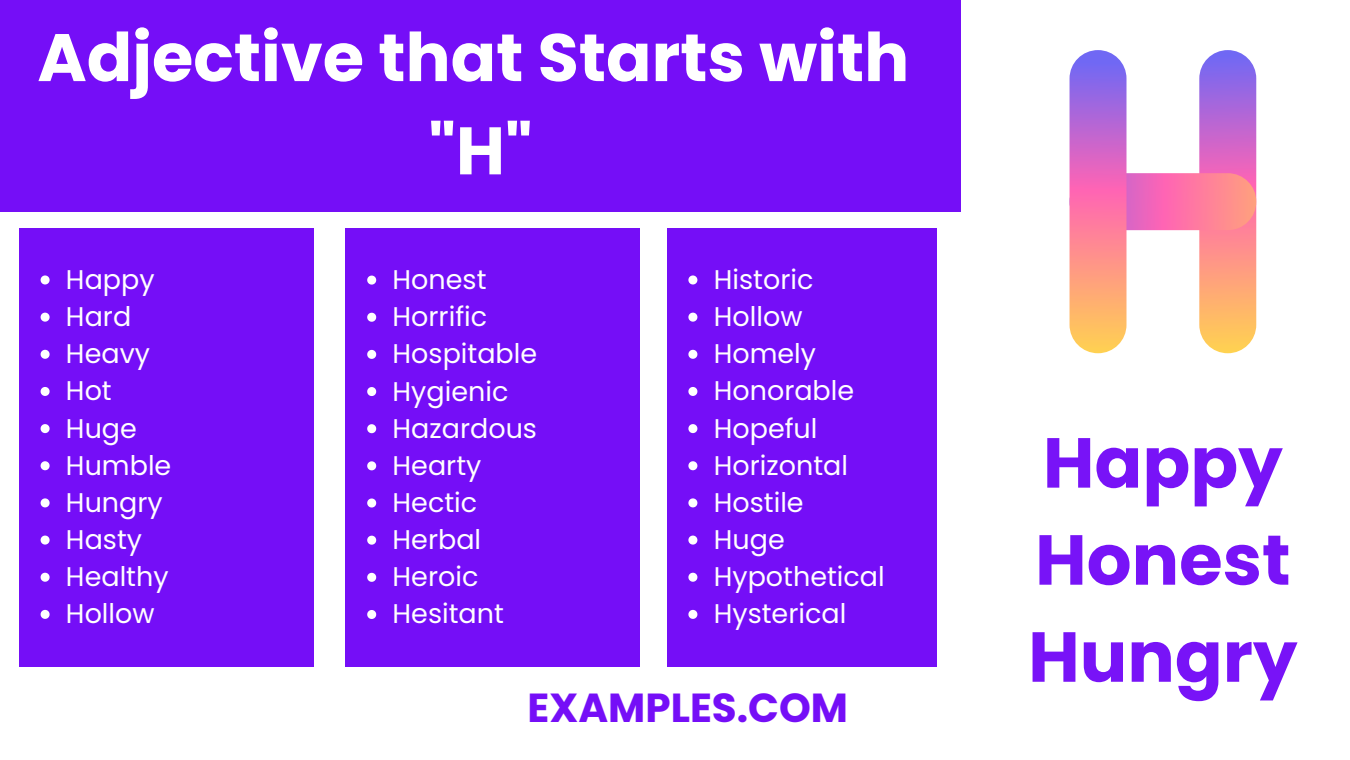
<style>
.page{position:relative;width:1350px;height:760px;background:#fff}
.page>*{position:absolute;margin:0;border:0;box-sizing:border-box;transform-origin:0 0}
.t1{font:700 70.5px/97.1px "Poppins";color:#750ef7}
.t2{font:700 67.05px "Poppins";color:#fff}
.t3{font:700 40.5px "Poppins";color:#750ef7}
.t4{font:27px "Poppins";color:#fff}
</style>
<div class="page">
<div style="left:0;top:0;width:961px;height:211px;background:#750ef7"></div>
<div style="left:19px;top:228px;width:294px;height:438px;background:#750ef7"></div>
<svg style="left:41px;top:275px;width:9px;height:9px"></svg>
<svg style="left:41px;top:312px;width:9px;height:9px"></svg>
<svg style="left:41px;top:350px;width:9px;height:9px"></svg>
<svg style="left:41px;top:387px;width:9px;height:9px"></svg>
<svg style="left:41px;top:424px;width:9px;height:9px"></svg>
<svg style="left:41px;top:461px;width:9px;height:9px"></svg>
<svg style="left:41px;top:498px;width:9px;height:9px"></svg>
<svg style="left:41px;top:535px;width:9px;height:9px"></svg>
<svg style="left:41px;top:572px;width:9px;height:9px"></svg>
<svg style="left:41px;top:609px;width:9px;height:9px"></svg>
<div style="left:346px;top:228px;width:294px;height:438px;background:#750ef7"></div>
<svg style="left:367px;top:275px;width:9px;height:9px"></svg>
<svg style="left:367px;top:312px;width:9px;height:9px"></svg>
<svg style="left:367px;top:350px;width:9px;height:9px"></svg>
<svg style="left:367px;top:387px;width:9px;height:9px"></svg>
<svg style="left:367px;top:424px;width:9px;height:9px"></svg>
<svg style="left:367px;top:461px;width:9px;height:9px"></svg>
<svg style="left:367px;top:498px;width:9px;height:9px"></svg>
<svg style="left:367px;top:535px;width:9px;height:9px"></svg>
<svg style="left:367px;top:572px;width:9px;height:9px"></svg>
<svg style="left:367px;top:610px;width:9px;height:8px"></svg>
<div style="left:667px;top:228px;width:269px;height:438px;background:#750ef7"></div>
<svg style="left:688px;top:275px;width:9px;height:9px"></svg>
<svg style="left:688px;top:312px;width:9px;height:9px"></svg>
<svg style="left:688px;top:350px;width:9px;height:9px"></svg>
<svg style="left:688px;top:387px;width:9px;height:9px"></svg>
<svg style="left:688px;top:424px;width:9px;height:9px"></svg>
<svg style="left:688px;top:461px;width:9px;height:9px"></svg>
<svg style="left:688px;top:498px;width:9px;height:9px"></svg>
<svg style="left:688px;top:535px;width:9px;height:9px"></svg>
<svg style="left:688px;top:572px;width:9px;height:9px"></svg>
<svg style="left:688px;top:609px;width:9px;height:9px"></svg>
<svg style="left:1199px;top:50px;width:57px;height:303px;background:#d887a7"></svg>
<svg style="left:1070px;top:173px;width:186px;height:57px;background:#f878a4"></svg>
<svg style="left:1070px;top:50px;width:57px;height:303px;background:#dc82aa"></svg>
<p class="t2" style="left:37px;top:11px;width:873px">Adjective that Starts with</p>
<p class="t2" style="left:428px;top:104px;width:106px">"H"</p>
<p class="t4" style="left:66px;top:260px;width:90px">Happy</p>
<p class="t4" style="left:66px;top:298px;width:67px">Hard</p>
<p class="t4" style="left:66px;top:335px;width:86px">Heavy</p>
<p class="t4" style="left:66px;top:372px;width:47px">Hot</p>
<p class="t4" style="left:66px;top:409px;width:72px">Huge</p>
<p class="t4" style="left:66px;top:446px;width:107px">Humble</p>
<p class="t4" style="left:66px;top:483px;width:98px">Hungry</p>
<p class="t4" style="left:66px;top:520px;width:78px">Hasty</p>
<p class="t4" style="left:66px;top:557px;width:104px">Healthy</p>
<p class="t4" style="left:66px;top:595px;width:90px">Hollow</p>
<p class="t4" style="left:393px;top:261px;width:95px">Honest</p>
<p class="t4" style="left:393px;top:298px;width:96px">Horrific</p>
<p class="t4" style="left:393px;top:335px;width:146px">Hospitable</p>
<p class="t4" style="left:393px;top:372px;width:117px">Hygienic</p>
<p class="t4" style="left:393px;top:409px;width:146px">Hazardous</p>
<p class="t4" style="left:393px;top:446px;width:90px">Hearty</p>
<p class="t4" style="left:393px;top:483px;width:86px">Hectic</p>
<p class="t4" style="left:393px;top:520px;width:90px">Herbal</p>
<p class="t4" style="left:393px;top:558px;width:87px">Heroic</p>
<p class="t4" style="left:393px;top:595px;width:113px">Hesitant</p>
<p class="t4" style="left:714px;top:260px;width:101px">Historic</p>
<p class="t4" style="left:714px;top:298px;width:90px">Hollow</p>
<p class="t4" style="left:714px;top:335px;width:104px">Homely</p>
<p class="t4" style="left:714px;top:372px;width:142px">Honorable</p>
<p class="t4" style="left:714px;top:409px;width:105px">Hopeful</p>
<p class="t4" style="left:714px;top:446px;width:136px">Horizontal</p>
<p class="t4" style="left:714px;top:483px;width:91px">Hostile</p>
<p class="t4" style="left:714px;top:520px;width:72px">Huge</p>
<p class="t4" style="left:714px;top:557px;width:173px">Hypothetical</p>
<p class="t4" style="left:714px;top:595px;width:134px">Hysterical</p>
<p class="t3" style="left:528px;top:679px;width:322px">EXAMPLES.COM</p>
<h1 class="t1" style="left:1028px;top:414px;width:271px">Happy<br>Honest<br>Hungry</h1>
</div>
